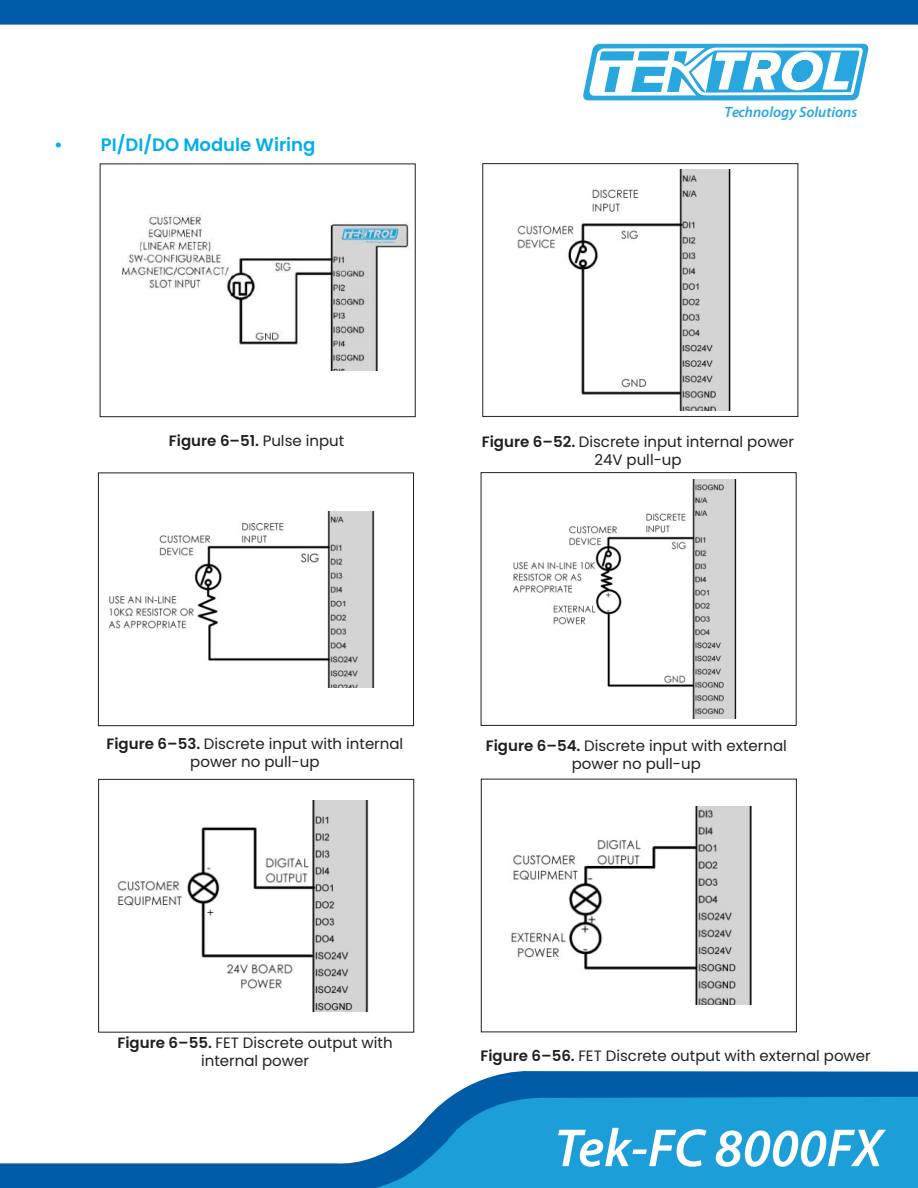
<style>
.page{position:relative;width:918px;height:1188px;background:#fff}
.page>*{position:absolute;margin:0;border:0;box-sizing:border-box;transform-origin:0 0}
.t1{font:italic 600 54px "Myriad Pro";color:#fff}
.t2{font:600 18px "Poppins";color:#00aeef}
.t3{font:15px/18px "Poppins";color:#231f20;text-align:center}
.t4{font:600 15px "Poppins";color:#231f20}
.t5{font:italic 600 15px "Myriad Pro";color:#28a7df}
.s1{font-weight:400}
.s2{font-weight:600}
</style>
<div class="page">
<svg style="left:0;top:0;width:918px;height:101px"></svg>
<svg style="left:0;top:1071px;width:918px;height:117px"></svg>
<svg style="left:375px;top:1095px;width:543px;height:93px;fill:#1c9ed9"></svg>
<svg style="left:583px;top:44px;width:286px;height:56px"></svg>
<div style="left:98px;top:473px;width:316px;height:253px;border:1px solid #231f20"></div>
<div style="left:98px;top:779px;width:316px;height:253px;border:1px solid #231f20"></div>
<div style="left:483px;top:163px;width:315px;height:254px;border:1px solid #231f20"></div>
<div style="left:481px;top:472px;width:315px;height:254px;border:1px solid #231f20"></div>
<div style="left:481px;top:779px;width:316px;height:253px;border:1px solid #231f20"></div>
<img style="left:121px;top:215px;width:289px;height:156px">
<img style="left:517px;top:169px;width:214px;height:242px">
<img style="left:108px;top:511px;width:267px;height:177px">
<img style="left:513px;top:479px;width:224px;height:240px">
<img style="left:117px;top:801px;width:252px;height:210px">
<img style="left:511px;top:807px;width:241px;height:197px">
<p class="t2" style="left:54px;top:134px;width:263px">• PI/DI/DO Module Wiring</p>
<p class="t5" style="left:725px;top:102px;width:134px">Technology Solutions</p>
<p class="t4" style="left:169px;top:432px;width:177px">Figure 6–51. <span class="s1">Pulse input</span></p>
<p class="t3" style="left:482px;top:432px;width:314px"><span class="s2">Figure 6–52.</span> Discrete input internal power<br>24V pull-up</p>
<p class="t3" style="left:106px;top:735px;width:298px"><span class="s2">Figure 6–53.</span> Discrete input with internal power no pull-up</p>
<p class="t3" style="left:486px;top:737px;width:302px"><span class="s2">Figure 6–54.</span> Discrete input with external power no pull-up</p>
<p class="t3" style="left:118px;top:1034px;width:277px"><span class="s2">Figure 6–55.</span> FET Discrete output with internal power</p>
<p class="t3" style="left:480px;top:1046px;width:392px"><span class="s2">Figure 6–56.</span> FET Discrete output with external power</p>
<h1 class="t1" style="left:555px;top:1114px;width:329px">Tek-FC 8000FX</h1>
</div>
